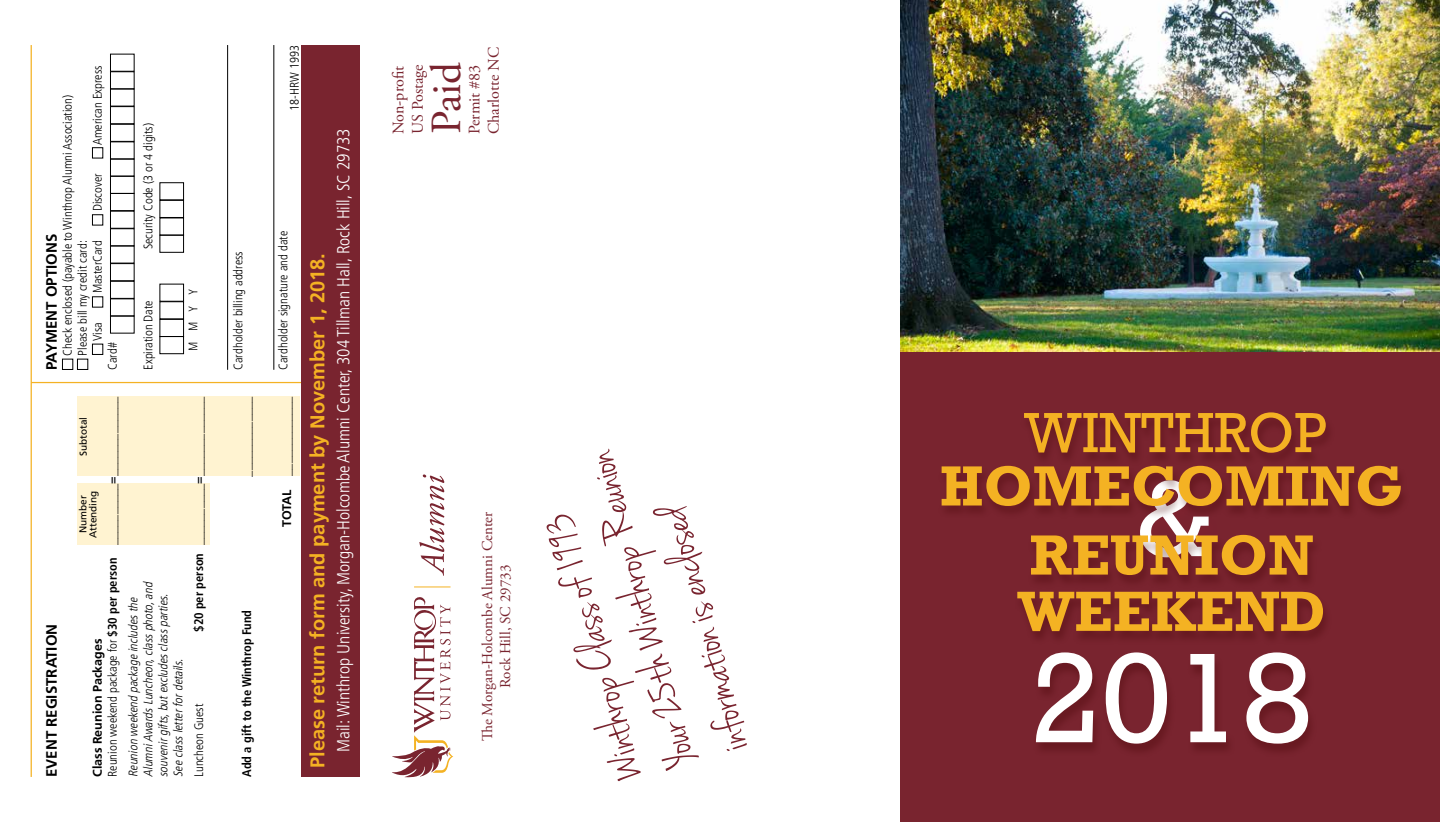
<style>
.page{position:relative;width:1440px;height:822px;background:#fff}
.page>*{position:absolute;margin:0;border:0;box-sizing:border-box;transform-origin:0 0}
.t1{font:130px "Rockwell";color:#fff}
.t2{font:110px "Rockwell";color:#fff}
.t3{font:700 57.5px/69px "Rockwell";color:#f4b223;text-align:center}
.t4{font:57.5px "Rockwell";color:#f4b223}
.t5{font:47.5px/55px "Jenna Sue";color:#79242f}
.t6{font:42.88px "Adobe Garamond Pro";color:#79242f}
.t7{font:700 20px "Frutiger LT Std";color:#f4b223}
.t8{font:300 condensed 17.5px "Frutiger LT Std";color:#fff}
.t9{font:16.12px/19.2px "Adobe Garamond Pro";color:#79242f}
.t10{font:15px/18px "Adobe Garamond Pro";color:#79242f;text-align:center}
.t11{font:700 15px "Frutiger LT Std";color:#000}
.t12{font:300 condensed 12.5px "Frutiger LT Std";color:#000}
.t13{font:700 condensed 12.5px/15px "Frutiger LT Std";color:#000}
.t14{font:italic 300 condensed 12.5px/15px "Frutiger LT Std";color:#000}
.t15{font:10px/10px "Frutiger LT Std";color:#000;text-align:center}
.s1{font-stretch:normal}
.s2{font-weight:300}
</style>
<div class="page">
<img style="left:900px;top:0;width:540px;height:352px">
<div style="left:900px;top:352px;width:540px;height:469px;background:#79242f"></div>
<div style="left:78px;top:396px;width:222px;height:80px;background:#fff3d1"></div>
<div style="left:78px;top:483px;width:132px;height:61px;background:#fff3d1"></div>
<div style="left:62px;top:358px;width:11px;height:11px;border:1px solid #000"></div>
<div style="left:77px;top:358px;width:11px;height:11px;border:1px solid #000"></div>
<div style="left:92px;top:343px;width:11px;height:11px;border:1px solid #000"></div>
<div style="left:92px;top:296px;width:11px;height:11px;border:1px solid #000"></div>
<div style="left:92px;top:214px;width:11px;height:11px;border:1px solid #000"></div>
<div style="left:92px;top:147px;width:11px;height:11px;border:1px solid #000"></div>
<hr style="left:31px;top:45px;width:1px;height:731px;background:#f4b223">
<hr style="left:31px;top:382px;width:270px;height:1px;background:#f4b223">
<div style="left:110px;top:298px;width:24px;height:18px;border:1px solid #000"></div>
<div style="left:110px;top:281px;width:24px;height:17px;border:1px solid #000"></div>
<div style="left:110px;top:263px;width:24px;height:18px;border:1px solid #000"></div>
<div style="left:110px;top:228px;width:24px;height:18px;border:1px solid #000"></div>
<div style="left:110px;top:193px;width:24px;height:18px;border:1px solid #000"></div>
<div style="left:110px;top:176px;width:24px;height:18px;border:1px solid #000"></div>
<div style="left:110px;top:124px;width:24px;height:18px;border:1px solid #000"></div>
<div style="left:110px;top:106px;width:24px;height:18px;border:1px solid #000"></div>
<div style="left:110px;top:71px;width:24px;height:18px;border:1px solid #000"></div>
<div style="left:110px;top:54px;width:24px;height:18px;border:1px solid #000"></div>
<div style="left:160px;top:336px;width:24px;height:18px;border:1px solid #000"></div>
<div style="left:160px;top:319px;width:24px;height:18px;border:1px solid #000"></div>
<div style="left:160px;top:301px;width:24px;height:18px;border:1px solid #000"></div>
<div style="left:160px;top:235px;width:24px;height:17px;border:1px solid #000"></div>
<div style="left:160px;top:200px;width:24px;height:18px;border:1px solid #000"></div>
<div style="left:160px;top:182px;width:24px;height:18px;border:1px solid #000"></div>
<hr style="left:227px;top:45px;width:1px;height:324px;background:#000">
<hr style="left:274px;top:45px;width:1px;height:324px;background:#000">
<div style="left:302px;top:45px;width:58px;height:731px;background:#79242f"></div>
<svg style="left:392px;top:597px;width:61px;height:180px"></svg>
<svg style="left:419px;top:474px;width:25px;height:101px"></svg>
<hr style="left:414px;top:586px;width:37px;height:1px;background:#f4b223">
<div style="left:938px;top:466px;width:472px;height:291px;background:#400000;opacity:.3"></div>
<div style="left:1020px;top:413px;width:315px;height:53px;background:#73202a"></div>
<p class="t12" style="left:90px;top:145px;width:81px;rotate:-90deg">American Express</p>
<p class="t12" style="left:60px;top:355px;width:262px;rotate:-90deg">Check enclosed (payable to Winthrop Alumni Association)</p>
<p class="t12" style="left:90px;top:211px;width:39px;rotate:-90deg">Discover</p>
<p class="t11" style="left:43px;top:369px;width:137px;rotate:-90deg">PAYMENT OPTIONS</p>
<p class="t12" style="left:90px;top:293px;width:54px;rotate:-90deg">MasterCard</p>
<p class="t12" style="left:75px;top:355px;width:117px;rotate:-90deg">Please bill my credit card:</p>
<p class="t12" style="left:90px;top:341px;width:20px;rotate:-90deg">Visa</p>
<p class="t12" style="left:105px;top:369px;width:29px;rotate:-90deg">Card#</p>
<p class="t12" style="left:141px;top:249px;width:128px;rotate:-90deg">Security Code (3 or 4 digits)</p>
<p class="t12" style="left:141px;top:369px;width:71px;rotate:-90deg">Expiration Date</p>
<p class="t12" style="left:186px;top:351px;width:64px;rotate:-90deg">M M Y Y</p>
<p class="t11" style="left:43px;top:776px;width:155px;rotate:-90deg">EVENT REGISTRATION</p>
<p class="t13" style="left:90px;top:776px;width:382px;rotate:-90deg"><span class="s1">Class Reunion Packages<br></span><span class="s2">Reunion weekend package for</span> $30 per person __________=_____________</p>
<p class="t15" style="left:79px;top:456px;width:41px;rotate:-90deg">Subtotal</p>
<p class="t15" style="left:78px;top:538px;width:49px;rotate:-90deg">Number<br>Attending</p>
<p class="t14" style="left:126px;top:776px;width:198px;rotate:-90deg">Reunion weekend package includesthe AlumniAwardsLuncheon,classphoto,and souvenirgifts,butexcludesclassparties.<br>See classletterfordetails.</p>
<p class="t13" style="left:191px;top:631px;width:237px;rotate:-90deg">$20 per person __________=_____________</p>
<p class="t12" style="left:192px;top:776px;width:75px;rotate:-90deg">Luncheon Guest</p>
<p class="t12" style="left:287px;top:111px;width:67px;rotate:-90deg">18-HRW 1993</p>
<p class="t12" style="left:231px;top:369px;width:120px;rotate:-90deg">Cardholder billing address</p>
<p class="t12" style="left:276px;top:369px;width:140px;rotate:-90deg">Cardholder signature and date</p>
<p class="t13" style="left:239px;top:476px;width:81px;rotate:-90deg">_____________</p>
<p class="t13" style="left:279px;top:527px;width:132px;rotate:-90deg"><span class="s1">TOTAL</span> _____________</p>
<p class="t13" style="left:239px;top:776px;width:168px;rotate:-90deg">Add a gift to the Winthrop Fund</p>
<h3 class="t8" style="left:334px;top:751px;width:625px;rotate:-90deg">Mail: Winthrop University, Morgan-Holcombe Alumni Center, 304 Tillman Hall, Rock Hill, SC 29733</h3>
<h3 class="t7" style="left:306px;top:767px;width:516px;rotate:-90deg">Please return form and payment by November 1, 2018.</h3>
<p class="t9" style="left:465px;top:134px;width:89px;rotate:-90deg">Permit #83<br>Charlotte NC</p>
<p class="t9" style="left:389px;top:134px;width:71px;rotate:-90deg">Non-profit<br>US Postage</p>
<h3 class="t6" style="left:421px;top:134px;width:73px;rotate:-90deg">Paid</h3>
<p class="t10" style="left:479px;top:741px;width:231px;rotate:-90deg">The Morgan-Holcombe Alumni Center<br>Rock Hill, SC 29733</p>
<h3 class="t5" style="left:604px;top:785px;width:325px;rotate:-105deg">Winthrop Class of 1993<br>Your 25th Winthrop Reunion information is enclosed</h3>
<h3 class="t4" style="left:1024px;top:399px;width:305px">WINTHROP</h3>
<h3 class="t3" style="left:940px;top:451px;width:465px">HOMECOMING<br>REUNION</h3>
<h3 class="t3" style="left:1017px;top:577px;width:310px">WEEKEND</h3>
<h1 class="t1" style="left:1031px;top:623px;width:283px">2018</h1>
<h2 class="t2" style="left:1137px;top:455px;width:76px">&amp;</h2>
</div>
